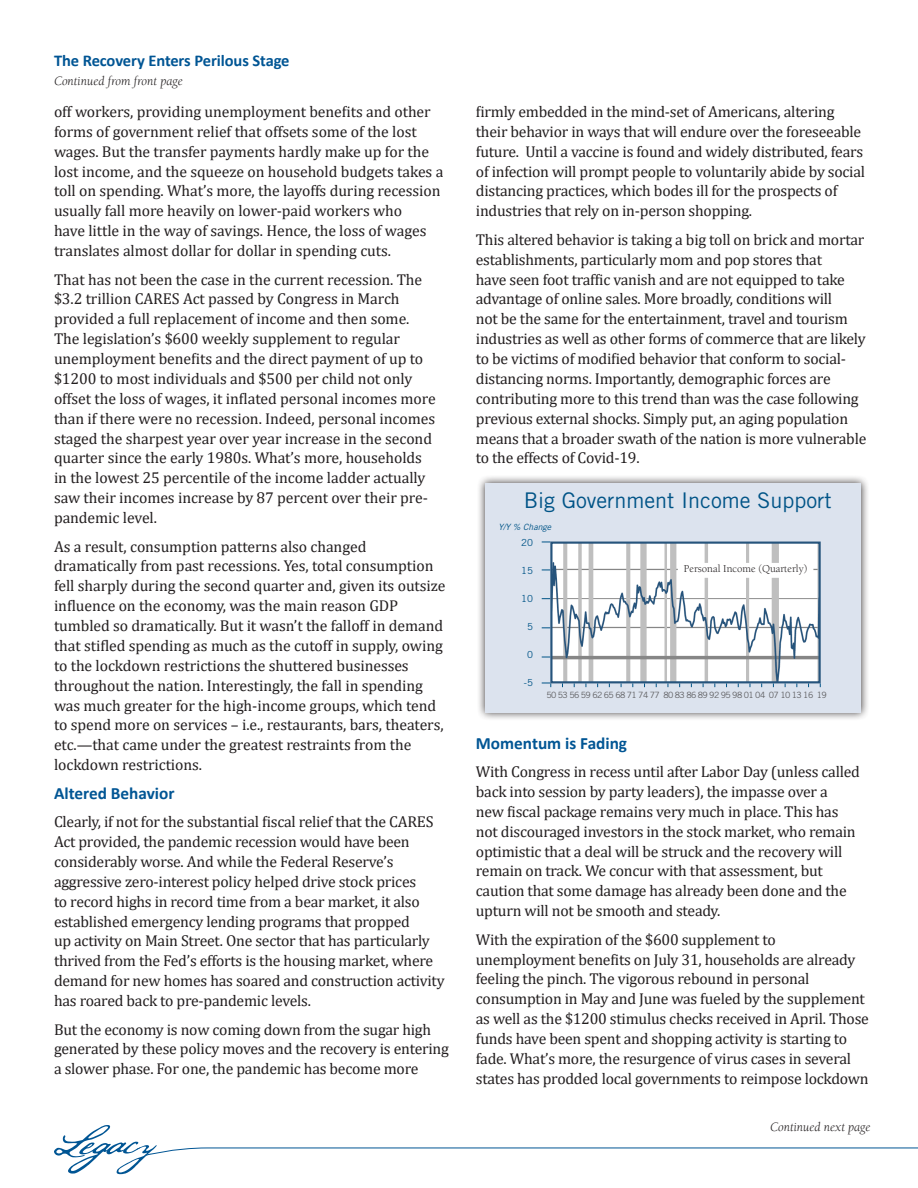
<style>
.page{position:relative;width:918px;height:1188px;background:#fff}
.page>*{position:absolute;margin:0;border:0;box-sizing:border-box;transform-origin:0 0}
.t1{font:21.6px "Trade Gothic LT Std";color:#005487}
.body_10_5_13_25__-10{font:700 17.25px "Calibri";color:#005594}
.subhead_11_13_75_lea{font:700 16.5px "Calibri";letter-spacing:-.005em;color:#005594}
.body_10_5_13_25__-10-2{font:15.75px/19.8px "Cambria";letter-spacing:-.015em;color:#231f20}
.body_10_5_13_25__-5t{font:15.75px/19.8px "Cambria";letter-spacing:-.005em;color:#231f20}
.continued_left{font:italic 13.2px "Berkeley Std";color:#231f20}
.continued{font:italic 13.2px "Berkeley Std";color:#231f20}
.t2{font:10.8px "Berkeley Std";color:#231f20}
.t3{font:9.75px "Trade Gothic LT Std";color:#005487}
.t4{font:8.7px "Trade Gothic LT Std";letter-spacing:-.07em;color:#5f5f62}
.t5{font:italic 8.7px "Trade Gothic LT Std";color:#005487}
</style>
<div class="page">
<svg style="left:54px;top:1125px;width:864px;height:49px"></svg>
<div style="left:477px;top:475px;width:393px;height:246px;background:#231f20;opacity:.9"></div>
<div style="left:485px;top:483px;width:376px;height:229px;background:#dce3ee"></div>
<svg style="left:542px;top:683px;width:9px;height:4px"></svg>
<img style="left:553px;top:545px;width:265px;height:135px">
<div style="left:550px;top:542px;width:271px;height:141px;border:2px solid #26547c"></div>
<div style="left:678px;top:563px;width:135px;height:15px;background:#fff"></div>
<p class="subhead_11_13_75_lea" style="left:54px;top:49px;width:237px">The Recovery Enters Perilous Stage</p>
<p class="continued_left" style="left:54px;top:74px;width:130px">Continued from front page</p>
<p class="body_10_5_13_25__-5t" style="left:54px;top:102px;width:391px">off workers, providing unemployment benefits and other forms of government relief that offsets some of the lost wages. But the transfer payments hardly make up for the lost income, and the squeeze on household budgets takes a toll on spending. What’s more, the layoffs during recession usually fall more heavily on lower-paid workers who<br>have little in the way of savings. Hence, the loss of wages translates almost dollar for dollar in spending cuts.</p>
<p class="body_10_5_13_25__-5t" style="left:54px;top:269px;width:383px">That has not been the case in the current recession. The $3.2 trillion CARES Act passed by Congress in March provided a full replacement of income and then some.<br>The legislation’s $600 weekly supplement to regular unemployment benefits and the direct payment of up to $1200 to most individuals and $500 per child not only offset the loss of wages, it inflated personal incomes more than if there were no recession. Indeed, personal incomes staged the sharpest year over year increase in the second quarter since the early 1980s. What’s more, households in the lowest 25 percentile of the income ladder actually saw their incomes increase by 87 percent over their pre&shy;pandemic level.</p>
<p class="body_10_5_13_25__-5t" style="left:54px;top:536px;width:393px">As a result, consumption patterns also changed dramatically from past recessions. Yes, total consumption fell sharply during the second quarter and, given its outsize influence on the economy, was the main reason GDP tumbled so dramatically. But it wasn’t the falloff in demand that stifled spending as much as the cutoff in supply, owing to the lockdown restrictions the shuttered businesses throughout the nation. Interestingly, the fall in spending was much greater for the high-income groups, which tend to spend more on services – i.e., restaurants, bars, theaters, etc.—that came under the greatest restraints from the lockdown restrictions.</p>
<p class="body_10_5_13_25__-10" style="left:54px;top:781px;width:122px">Altered Behavior</p>
<p class="body_10_5_13_25__-10-2" style="left:54px;top:812px;width:392px">Clearly, if not for the substantial fiscal relief that the CARES Act provided, the pandemic recession would have been considerably worse. And while the Federal Reserve’s aggressive zero-interest policy helped drive stock prices<br>to record highs in record time from a bear market, it also established emergency lending programs that propped<br>up activity on Main Street. One sector that has particularly thrived from the Fed’s efforts is the housing market, where demand for new homes has soared and construction activity has roared back to pre-pandemic levels.</p>
<p class="body_10_5_13_25__-10-2" style="left:54px;top:1019px;width:396px">But the economy is now coming down from the sugar high generated by these policy moves and the recovery is entering a slower phase. For one, the pandemic has become more</p>
<p class="body_10_5_13_25__-10-2" style="left:476px;top:102px;width:391px">firmly embedded in the mind-set of Americans, altering their behavior in ways that will endure over the foreseeable future. Until a vaccine is found and widely distributed, fears of infection will prompt people to voluntarily abide by social distancing practices, which bodes ill for the prospects of industries that rely on in-person shopping.</p>
<p class="body_10_5_13_25__-10-2" style="left:476px;top:229px;width:392px">This altered behavior is taking a big toll on brick and mortar establishments, particularly mom and pop stores that<br>have seen foot traffic vanish and are not equipped to take advantage of online sales. More broadly, conditions will<br>not be the same for the entertainment, travel and tourism industries as well as other forms of commerce that are likely to be victims of modified behavior that conform to social&shy;distancing norms. Importantly, demographic forces are contributing more to this trend than was the case following previous external shocks. Simply put, an aging population means that a broader swath of the nation is more vulnerable to the effects of Covid-19.</p>
<p class="t1" style="left:524px;top:487px;width:309px">Big Government Income Support</p>
<p class="t5" style="left:498px;top:521px;width:54px">Y/Y % Change</p>
<p class="t2" style="left:684px;top:562px;width:125px">Personal Income (Quarterly)</p>
<p class="t3" style="left:521px;top:536px;width:13px">20</p>
<p class="t3" style="left:521px;top:564px;width:13px">15</p>
<p class="t3" style="left:521px;top:592px;width:13px">10</p>
<p class="t3" style="left:527px;top:621px;width:7px">5</p>
<p class="t3" style="left:527px;top:649px;width:7px">0</p>
<p class="t3" style="left:524px;top:677px;width:11px">-5</p>
<p class="t4" style="left:546px;top:689px;width:282px">50 53 56 59 62 65 68 71 74 77 80 83 86 89 92 95 98 01 04 07 10 13 16 19</p>
<p class="body_10_5_13_25__-10" style="left:476px;top:731px;width:153px">Momentum is Fading</p>
<p class="body_10_5_13_25__-10-2" style="left:476px;top:762px;width:386px">With Congress in recess until after Labor Day (unless called back into session by party leaders), the impasse over a<br>new fiscal package remains very much in place. This has not discouraged investors in the stock market, who remain optimistic that a deal will be struck and the recovery will remain on track. We concur with that assessment, but caution that some damage has already been done and the upturn will not be smooth and steady.</p>
<p class="body_10_5_13_25__-10-2" style="left:476px;top:929px;width:395px">With the expiration of the $600 supplement to unemployment benefits on July 31, households are already feeling the pinch. The vigorous rebound in personal consumption in May and June was fueled by the supplement as well as the $1200 stimulus checks received in April. Those funds have been spent and shopping activity is starting to fade. What’s more, the resurgence of virus cases in several states has prodded local governments to reimpose lockdown</p>
<p class="continued" style="left:770px;top:1120px;width:102px">Continued next page</p>
</div>
